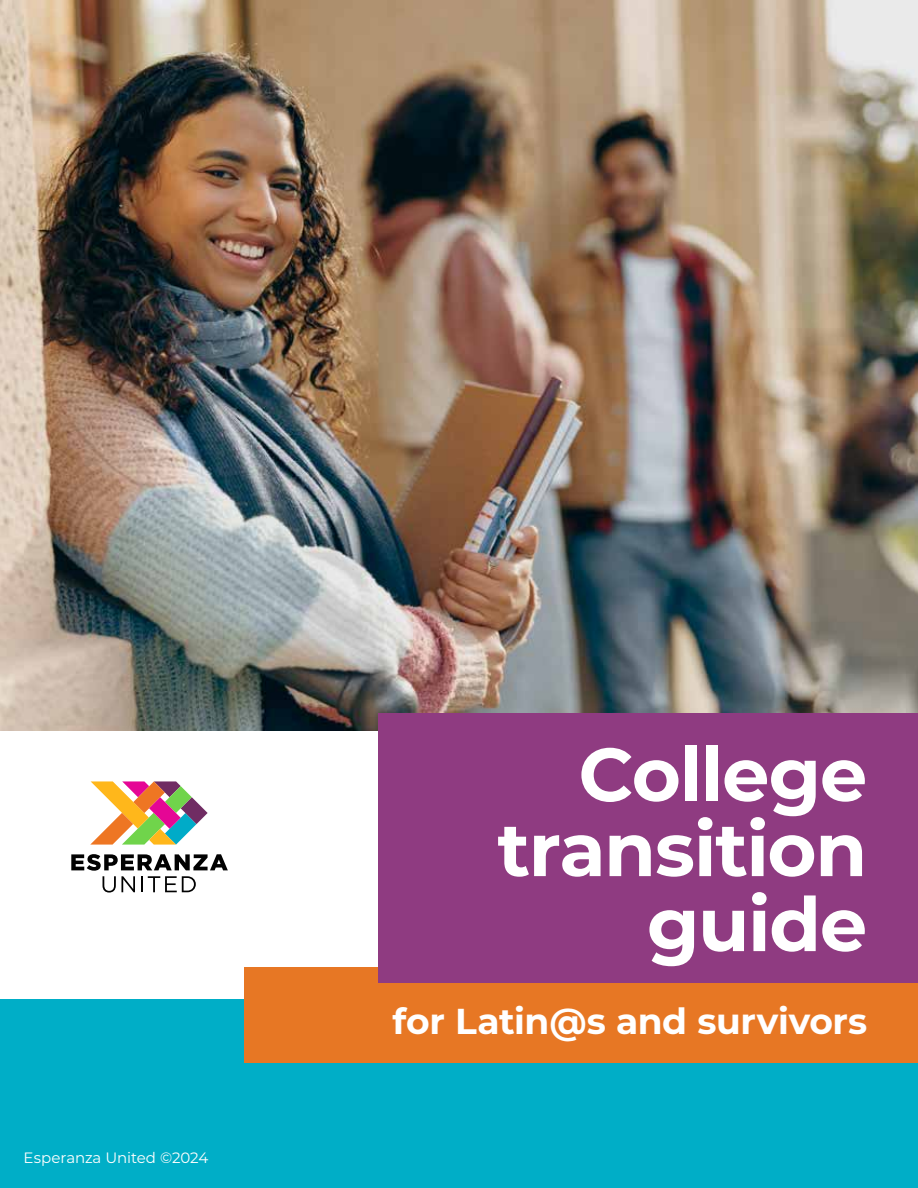
<style>
.page{position:relative;width:918px;height:1188px;background:#fff}
.page>*{position:absolute;margin:0;border:0;box-sizing:border-box;transform-origin:0 0}
.t1{font:700 75px/75px "Montserrat";letter-spacing:-.02em;color:#fff;text-align:right}
.t2{font:700 36px "Montserrat";letter-spacing:-.01em;color:#fff}
.t3{font:15px "Montserrat";letter-spacing:-.005em;color:#fff}
</style>
<div class="page">
<img style="left:0;top:0;width:918px;height:730px">
<svg style="left:71px;top:854px;width:157px;height:39px"></svg>
<svg style="left:90px;top:781px;width:118px;height:64px"></svg>
<div style="left:0;top:999px;width:918px;height:189px;background:#00aec7"></div>
<div style="left:244px;top:967px;width:674px;height:96px;background:#e77724"></div>
<div style="left:378px;top:713px;width:540px;height:270px;background:#8f3b81"></div>
<p class="t3" style="left:23px;top:1148px;width:186px">Esperanza United ©2024</p>
<p class="t1" style="left:498px;top:733px;width:371px">College transition guide</p>
<p class="t2" style="left:392px;top:995px;width:476px">for Latin@s and survivors</p>
</div>
